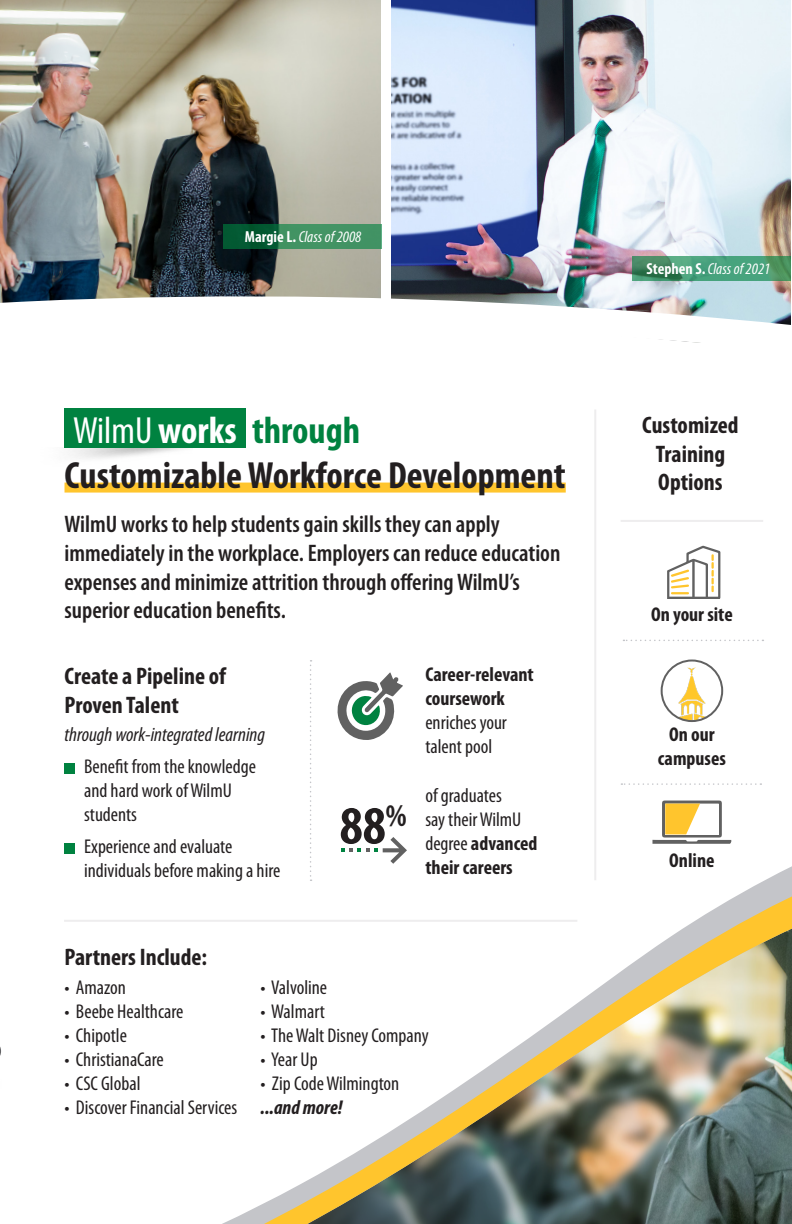
<style>
.page{position:relative;width:792px;height:1224px;background:#fff}
.page>*{position:absolute;margin:0;border:0;box-sizing:border-box;transform-origin:0 0}
.t1{font:700 condensed 54.2px "Myriad Pro";color:#231f20}
.t2{font:700 condensed 38px/45.6px "Myriad Pro";color:#231f20}
.t3{font:600 condensed 24px/28.8px "Myriad Pro";color:#231f20}
.t4{font:700 condensed 24px/28.8px "Myriad Pro";color:#231f20;text-align:center}
.t5{font:condensed 20px/24px "Myriad Pro";color:#231f20}
.t6{font:700 condensed 20px/24px "Myriad Pro";color:#231f20}
.t7{font:italic condensed 20px/32px "Myriad Pro";color:#231f20;text-align:center}
.t8{font:italic condensed 16px "Myriad Pro";color:#fff}
.s1{font-weight:700;font-style:normal}
.s2{font-weight:400;color:#fff}
.s3{color:#fff}
.s4{color:#008240}
.s5{font-style:normal}
.s6{font-weight:400}
.s7{font-weight:700}
.s8{font-weight:700;font-style:italic}
</style>
<div class="page">
<img style="left:392px;top:0;width:398px;height:162px">
<img style="left:161px;top:0;width:220px;height:162px">
<svg style="left:161px;top:162px;width:630px;height:10px"></svg>
<img style="left:161px;top:172px;width:630px;height:374px">
<svg style="left:161px;top:340px;width:630px;height:98px"></svg>
<svg style="left:64px;top:843px;width:728px;height:381px"></svg>
<svg style="left:632px;top:256px;width:159px;height:25px;background:#469770"></svg>
<svg style="left:223px;top:224px;width:159px;height:25px;background:#2b7e52"></svg>
<hr style="left:621px;top:520px;width:142px;height:2px;background:#eeedee">
<svg style="left:337px;top:672px;width:66px;height:68px"></svg>
<svg style="left:341px;top:837px;width:66px;height:27px"></svg>
<svg style="left:667px;top:546px;width:53px;height:53px"></svg>
<img style="left:675px;top:668px;width:32px;height:53px">
<div style="left:661px;top:660px;width:62px;height:62px;border:2px solid #616161;border-radius:50%"></div>
<svg style="left:652px;top:801px;width:80px;height:43px"></svg>
<svg style="left:623px;top:640px;width:140px;height:1px"></svg>
<svg style="left:621px;top:783px;width:140px;height:2px"></svg>
<div style="left:65px;top:763px;width:10px;height:10px;background:#008240"></div>
<div style="left:65px;top:843px;width:10px;height:10px;background:#008240"></div>
<svg style="left:310px;top:660px;width:2px;height:221px"></svg>
<hr style="left:594px;top:409px;width:2px;height:471px;background:#eeedee">
<hr style="left:64px;top:920px;width:513px;height:2px;background:#eeedee">
<img style="left:105px;top:0;width:56px;height:483px">
<img style="left:0;top:0;width:105px;height:493px">
<img style="left:29px;top:448px;width:199px;height:28px">
<div style="left:65px;top:483px;width:501px;height:10px;background:#ffc52d"></div>
<div style="left:65px;top:408px;width:181px;height:40px;background:#008240"></div>
<p class="t8" style="left:245px;top:227px;width:118px"><span class="s1">Margie L.</span> Class of 2008</p>
<p class="t2" style="left:65px;top:406px;width:503px"><span class="s2">WilmU</span> <span class="s3">works</span> <span class="s4">through<br></span>Customizable Workforce Development</p>
<p class="t3" style="left:65px;top:509px;width:498px">WilmU works to help students gain skills they can apply immediately in the workplace. Employers can reduce education expenses and minimize attrition through offering WilmU’s superior education benefits.</p>
<p class="t4" style="left:65px;top:662px;width:163px;text-align:left">Create a Pipeline of<br>Proven Talent</p>
<p class="t7" style="left:65px;top:718px;width:202px">through work-integrated learning<br><span class="s5">Benefit from the knowledge</span></p>
<p class="t5" style="left:84px;top:778px;width:149px">and hard work of WilmU students</p>
<p class="t5" style="left:84px;top:834px;width:198px">Experience and evaluate individuals before making a hire</p>
<p class="t1" style="left:340px;top:792px;width:68px">88<sup>%</sup></p>
<p class="t6" style="left:425px;top:662px;width:110px">Career-relevant coursework <span class="s6">enriches your talent pool</span></p>
<p class="t5" style="left:425px;top:783px;width:114px">of graduates<br>say their WilmU degree <span class="s7">advanced their careers</span></p>
<p class="t4" style="left:65px;top:942px;width:144px">Partners Include:</p>
<p class="t5" style="left:65px;top:975px;width:63px">• Amazon</p>
<p class="t5" style="left:65px;top:999px;width:120px">• Beebe Healthcare</p>
<p class="t5" style="left:65px;top:1023px;width:64px">• Chipotle</p>
<p class="t5" style="left:65px;top:1047px;width:101px">• ChristianaCare</p>
<p class="t5" style="left:65px;top:1071px;width:78px">• CSC Global</p>
<p class="t5" style="left:65px;top:1095px;width:174px">• Discover Financial Services</p>
<p class="t5" style="left:261px;top:975px;width:68px">• Valvoline</p>
<p class="t5" style="left:261px;top:999px;width:66px">• Walmart</p>
<p class="t5" style="left:261px;top:1023px;width:170px">• The Walt Disney Company</p>
<p class="t5" style="left:261px;top:1047px;width:59px">• Year Up</p>
<p class="t5" style="left:261px;top:1071px;width:140px">• Zip Code Wilmington <span class="s8">...and more!</span></p>
<p class="t8" style="left:646px;top:259px;width:125px"><span class="s1">Stephen S.</span>Class of 2021</p>
<p class="t4" style="left:642px;top:410px;width:98px">Customized<br>Training<br>Options</p>
<p class="t6" style="left:651px;top:602px;width:83px">On your site</p>
<p class="t6" style="left:658px;top:722px;width:70px;text-align:center">On our campuses</p>
<p class="t6" style="left:669px;top:848px;width:47px">Online</p>
</div>
